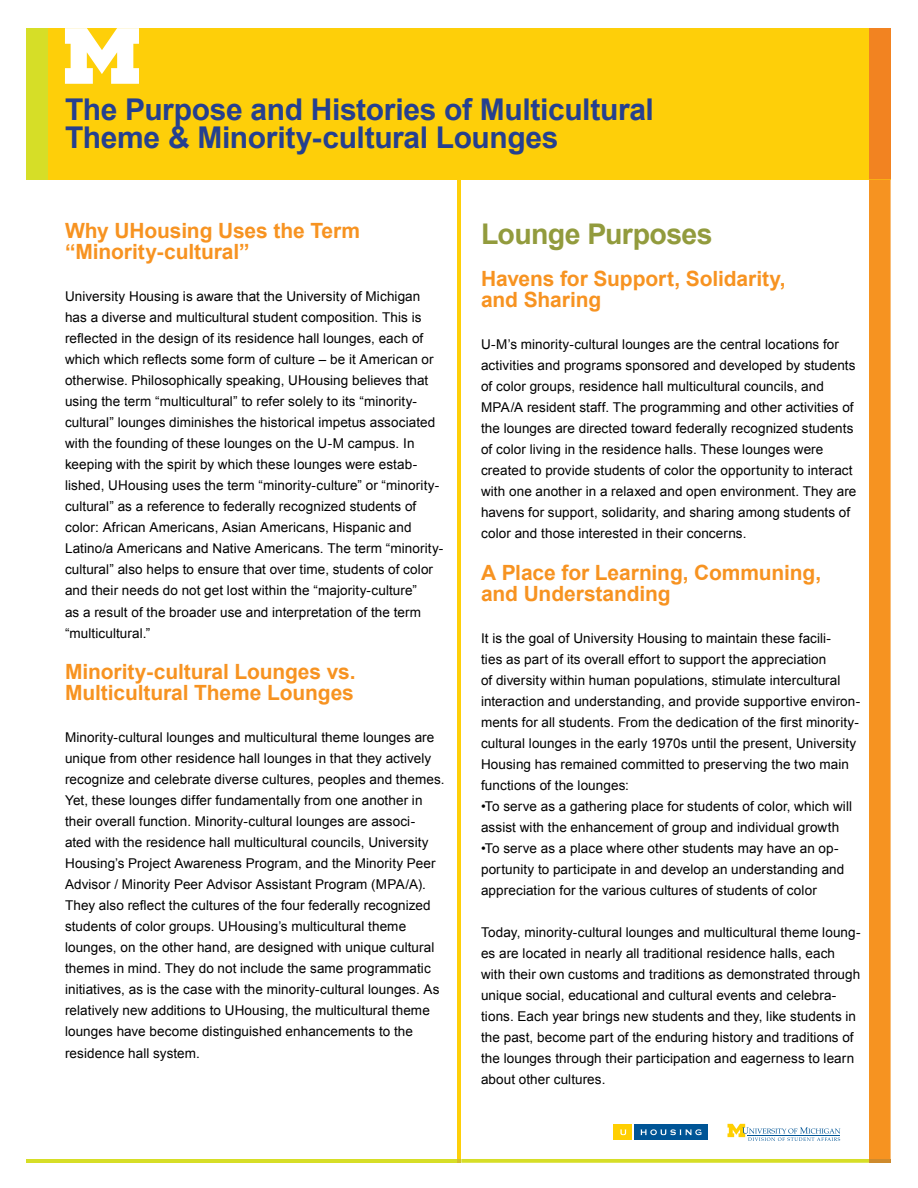
<style>
.page{position:relative;width:918px;height:1188px;background:#fff}
.page>*{position:absolute;margin:0;border:0;box-sizing:border-box;transform-origin:0 0}
.t1{font:700 30px/28.5px "Arial";letter-spacing:-.01em;color:#25408f}
.t2{font:700 28.5px "Arial";letter-spacing:-.025em;color:#929b3d}
.t3{font:700 21px/21px "Arial";letter-spacing:-.005em;color:#f79321}
.t4{font:13.5px/21px "Arial";letter-spacing:.005em;color:#000}
</style>
<div class="page">
<div style="left:48px;top:28px;width:843px;height:151px;background:#fecf09"></div>
<div style="left:27px;top:28px;width:21px;height:151px;background:#d6de27"></div>
<div style="left:869px;top:28px;width:22px;height:151px;background:#f28321"></div>
<hr style="left:26px;top:1159px;width:432px;height:4px;background:#d6de27">
<svg style="left:458px;top:179px;width:433px;height:984px"></svg>
<svg style="left:65px;top:28px;width:74px;height:56px"></svg>
<h1 class="t1" style="left:65px;top:96px;width:590px">The Purpose and Histories of Multicultural<br>Theme &amp; Minority-cultural Lounges</h1>
<h3 class="t3" style="left:65px;top:221px;width:297px">Why UHousing Uses the Term “Minority-cultural”</h3>
<p class="t4" style="left:65px;top:286px;width:380px">University Housing is aware that the University of Michigan has a diverse and multicultural student composition. This is reflected in the design of its residence hall lounges, each of which which reflects some form of culture – be it American or otherwise. Philosophically speaking, UHousing believes that using the term “multicultural” to refer solely to its “minority&shy;cultural” lounges diminishes the historical impetus associated with the founding of these lounges on the U-M campus. In keeping with the spirit by which these lounges were estab&shy;lished, UHousing uses the term “minority-culture” or “minority&shy;cultural” as a reference to federally recognized students of color: African Americans, Asian Americans, Hispanic and Latino/a Americans and Native Americans. The term “minority&shy;cultural” also helps to ensure that over time, students of color and their needs do not get lost within the “majority-culture”<br>as a result of the broader use and interpretation of the term “multicultural.”</p>
<h3 class="t3" style="left:65px;top:662px;width:292px">Minority-cultural Lounges vs.<br>Multicultural Theme Lounges</h3>
<p class="t4" style="left:65px;top:727px;width:381px">Minority-cultural lounges and multicultural theme lounges are unique from other residence hall lounges in that they actively recognize and celebrate diverse cultures, peoples and themes.<br>Yet, these lounges differ fundamentally from one another in their overall function. Minority-cultural lounges are associ&shy;ated with the residence hall multicultural councils, University Housing’s Project Awareness Program, and the Minority Peer Advisor / Minority Peer Advisor Assistant Program (MPA/A).<br>They also reflect the cultures of the four federally recognized students of color groups. UHousing’s multicultural theme lounges, on the other hand, are designed with unique cultural themes in mind. They do not include the same programmatic initiatives, as is the case with the minority-cultural lounges. As relatively new additions to UHousing, the multicultural theme lounges have become distinguished enhancements to the residence hall system.</p>
<h2 class="t2" style="left:481px;top:215px;width:233px">Lounge Purposes</h2>
<h3 class="t3" style="left:481px;top:269px;width:306px">Havens for Support, Solidarity, and Sharing</h3>
<p class="t4" style="left:481px;top:334px;width:377px">U-M’s minority-cultural lounges are the central locations for activities and programs sponsored and developed by students of color groups, residence hall multicultural councils, and MPA/A resident staff. The programming and other activities of the lounges are directed toward federally recognized students of color living in the residence halls. These lounges were created to provide students of color the opportunity to interact with one another in a relaxed and open environment. They are havens for support, solidarity, and sharing among students of color and those interested in their concerns.</p>
<h3 class="t3" style="left:481px;top:563px;width:342px">A Place for Learning, Communing, and Understanding</h3>
<p class="t4" style="left:481px;top:628px;width:381px">It is the goal of University Housing to maintain these facili-<br>ties as part of its overall effort to support the appreciation<br>of diversity within human populations, stimulate intercultural interaction and understanding, and provide supportive environ&shy;ments for all students. From the dedication of the first minority&shy;cultural lounges in the early 1970s until the present, University Housing has remained committed to preserving the two main functions of the lounges:</p>
<p class="t4" style="left:481px;top:796px;width:373px">•To serve as a gathering place for students of color, which will assist with the enhancement of group and individual growth</p>
<p class="t4" style="left:481px;top:838px;width:365px">•To serve as a place where other students may have an op&shy;portunity to participate in and develop an understanding and appreciation for the various cultures of students of color</p>
<p class="t4" style="left:481px;top:922px;width:381px">Today, minority-cultural lounges and multicultural theme loung&shy;es are located in nearly all traditional residence halls, each with their own customs and traditions as demonstrated through unique social, educational and cultural events and celebra&shy;tions. Each year brings new students and they, like students in the past, become part of the enduring history and traditions of the lounges through their participation and eagerness to learn about other cultures.</p>
</div>
